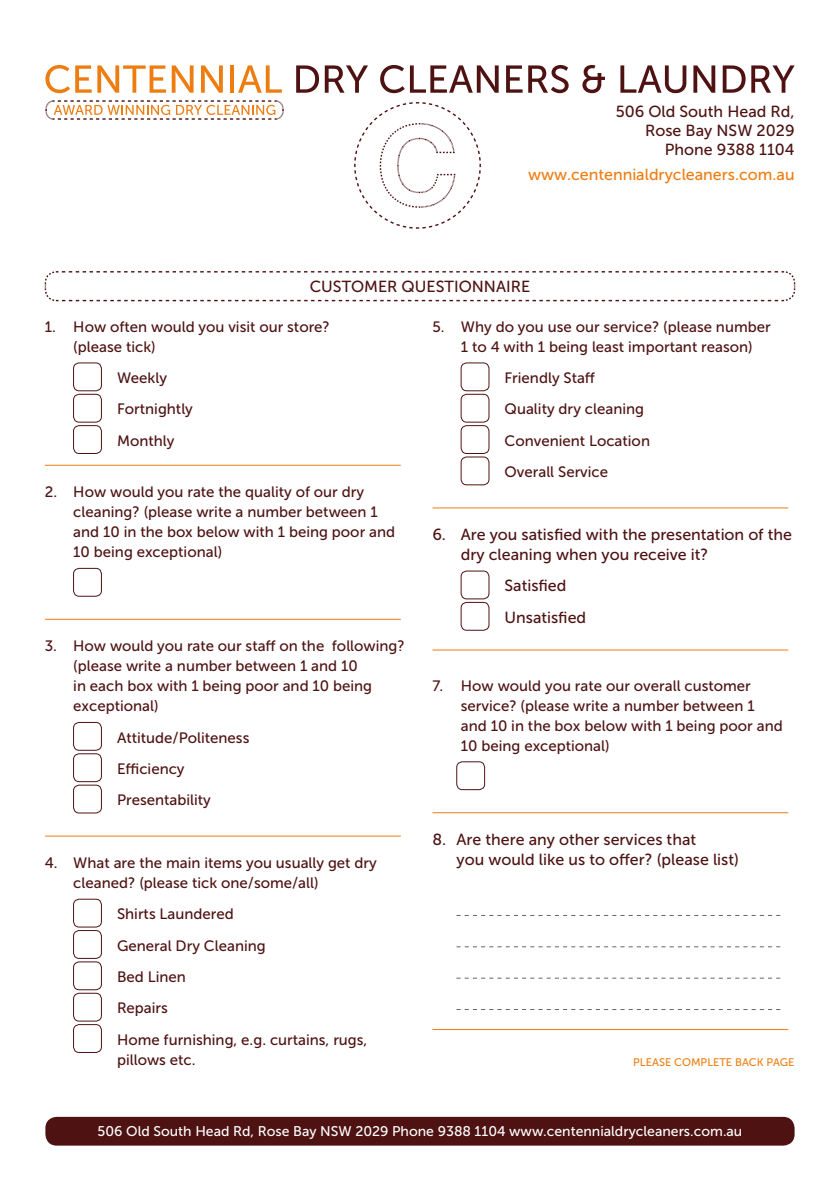
<style>
.page{position:relative;width:840px;height:1191px;background:#fff}
.page>*{position:absolute;margin:0;border:0;box-sizing:border-box;transform-origin:0 0}
.t1{font:16px/20px "Museo Sans 500";color:#4e1212}
.t2{font:16px "Museo Sans 500";color:#ee7d11}
.t3{font:15px/20px "Museo Sans 500";color:#4e1212}
.t4{font:14px "Museo Sans 500";color:#fff}
.t5{font:11px "Museo Sans 500";color:#ee7d11}
</style>
<div class="page">
<svg style="left:44px;top:271px;width:751px;height:31px"></svg>
<div style="left:73px;top:363px;width:29px;height:28px;border:1px solid #4e1212;border-radius:6px"></div>
<div style="left:73px;top:394px;width:29px;height:28px;border:1px solid #4e1212;border-radius:6px"></div>
<div style="left:73px;top:425px;width:29px;height:29px;border:1px solid #4e1212;border-radius:6px"></div>
<hr style="left:45px;top:465px;width:355px;height:1px;background:#ee7d11">
<div style="left:73px;top:568px;width:29px;height:28px;border:1px solid #4e1212;border-radius:6px"></div>
<hr style="left:45px;top:619px;width:355px;height:1px;background:#ee7d11">
<div style="left:73px;top:722px;width:29px;height:28px;border:1px solid #4e1212;border-radius:6px"></div>
<div style="left:73px;top:753px;width:29px;height:29px;border:1px solid #4e1212;border-radius:6px"></div>
<div style="left:73px;top:785px;width:29px;height:28px;border:1px solid #4e1212;border-radius:6px"></div>
<hr style="left:45px;top:835px;width:355px;height:1px;background:#ee7d11">
<div style="left:73px;top:899px;width:29px;height:28px;border:1px solid #4e1212;border-radius:6px"></div>
<div style="left:73px;top:930px;width:29px;height:28px;border:1px solid #4e1212;border-radius:6px"></div>
<div style="left:73px;top:961px;width:29px;height:29px;border:1px solid #4e1212;border-radius:6px"></div>
<div style="left:73px;top:993px;width:29px;height:28px;border:1px solid #4e1212;border-radius:6px"></div>
<div style="left:73px;top:1024px;width:29px;height:28px;border:1px solid #4e1212;border-radius:6px"></div>
<div style="left:460px;top:363px;width:29px;height:28px;border:1px solid #4e1212;border-radius:6px"></div>
<div style="left:460px;top:394px;width:29px;height:28px;border:1px solid #4e1212;border-radius:6px"></div>
<div style="left:460px;top:425px;width:29px;height:29px;border:1px solid #4e1212;border-radius:6px"></div>
<div style="left:460px;top:457px;width:29px;height:28px;border:1px solid #4e1212;border-radius:6px"></div>
<hr style="left:432px;top:507px;width:355px;height:1px;background:#ee7d11">
<div style="left:460px;top:571px;width:29px;height:28px;border:1px solid #4e1212;border-radius:6px"></div>
<div style="left:460px;top:602px;width:29px;height:28px;border:1px solid #4e1212;border-radius:6px"></div>
<hr style="left:432px;top:649px;width:355px;height:1px;background:#ee7d11">
<div style="left:456px;top:761px;width:28px;height:29px;border:1px solid #4e1212;border-radius:6px"></div>
<hr style="left:432px;top:812px;width:355px;height:1px;background:#ee7d11">
<svg style="left:456px;top:915px;width:323px;height:1px"></svg>
<svg style="left:456px;top:946px;width:323px;height:1px"></svg>
<svg style="left:456px;top:977px;width:323px;height:1px"></svg>
<svg style="left:456px;top:1009px;width:323px;height:1px"></svg>
<hr style="left:432px;top:1029px;width:355px;height:1px;background:#ee7d11">
<svg style="left:45px;top:65px;width:121px;height:28px"></svg>
<svg style="left:172px;top:65px;width:21px;height:28px"></svg>
<svg style="left:201px;top:65px;width:22px;height:28px"></svg>
<hr style="left:230px;top:65px;width:4px;height:28px;background:#ee7d11">
<svg style="left:238px;top:65px;width:44px;height:28px"></svg>
<svg style="left:296px;top:65px;width:72px;height:28px"></svg>
<svg style="left:380px;top:65px;width:118px;height:28px"></svg>
<svg style="left:506px;top:65px;width:16px;height:28px"></svg>
<svg style="left:528px;top:65px;width:40px;height:28px"></svg>
<svg style="left:582px;top:65px;width:22px;height:28px"></svg>
<svg style="left:620px;top:65px;width:66px;height:28px"></svg>
<svg style="left:693px;top:65px;width:21px;height:28px"></svg>
<svg style="left:722px;top:65px;width:72px;height:28px"></svg>
<svg style="left:45px;top:100px;width:239px;height:20px"></svg>
<svg style="left:354px;top:102px;width:127px;height:127px"></svg>
<div style="left:45px;top:1116px;width:749px;height:29px;background:#4e1212;border-radius:11px"></div>
<p class="t1" style="left:615px;top:102px;width:180px;line-height:19.2px;text-align:right">506 Old South Head Rd,<br>Rose Bay NSW 2029<br>Phone 9388 1104</p>
<p class="t2" style="left:528px;top:166px;width:268px">www.centennialdrycleaners.com.au</p>
<p class="t1" style="left:309px;top:276px;width:222px">CUSTOMER QUESTIONNAIRE</p>
<p class="t3" style="left:73px;top:316px;width:258px;text-indent:-28px">1. How often would you visit our store? (please tick)</p>
<p class="t3" style="left:117px;top:362px;width:77px;line-height:31.4px">Weekly<br>Fortnightly<br>Monthly</p>
<p class="t3" style="left:73px;top:482px;width:323px;text-indent:-28px">2. How would you rate the quality of our dry cleaning? (please write a number between 1 and 10 in the box below with 1 being poor and 10 being exceptional)</p>
<p class="t3" style="left:460px;top:316px;width:311px;text-indent:-28px">5. Why do you use our service? (please number<br>1 to 4 with 1 being least important reason)</p>
<p class="t3" style="left:504px;top:362px;width:147px;line-height:31.4px">Friendly Staff<br>Quality dry cleaning<br>Convenient Location<br>Overall Service</p>
<p class="t1" style="left:460px;top:524px;width:332px;text-indent:-28px">6. Are you satisfied with the presentation of the dry cleaning when you receive it?</p>
<p class="t1" style="left:504px;top:570px;width:83px;line-height:31.4px">Satisfied<br>Unsatisfied</p>
<p class="t3" style="left:73px;top:636px;width:333px;text-indent:-28px">3. How would you rate our staff on the following? (please write a number between 1 and 10<br>in each box with 1 being poor and 10 being exceptional)</p>
<p class="t3" style="left:117px;top:721px;width:134px;line-height:31.4px">Attitude/Politeness<br>Efficiency<br>Presentability</p>
<p class="t3" style="left:73px;top:853px;width:305px;text-indent:-28px">4. What are the main items you usually get dry cleaned? (please tick one/some/all)</p>
<p class="t3" style="left:117px;top:898px;width:252px;line-height:31.4px">Shirts Laundered<br>General Dry Cleaning<br>Bed Linen<br>Repairs<br>Home furnishing, e.g. curtains, rugs,</p>
<p class="t3" style="left:117px;top:1049px;width:80px">pillows etc.</p>
<p class="t3" style="left:460px;top:675px;width:323px;text-indent:-28px">7. How would you rate our overall customer service? (please write a number between 1 and 10 in the box below with 1 being poor and 10 being exceptional)</p>
<p class="t1" style="left:456px;top:829px;width:284px;text-indent:-24px">8. Are there any other services that<br>you would like us to offer? (please list)</p>
<p class="t5" style="left:633px;top:1055px;width:14px">Please</p>
<p class="t5" style="left:673px;top:1055px;width:9px">complete</p>
<p class="t5" style="left:734px;top:1055px;width:8px">bac</p>
<p class="t5" style="left:756px;top:1055px;width:18px">k page</p>
<p class="t4" style="left:98px;top:1123px;width:646px">506 Old South Head Rd, Rose Bay NSW 2029 Phone 9388 1104 www.centennialdrycleaners.com.au</p>
</div>
